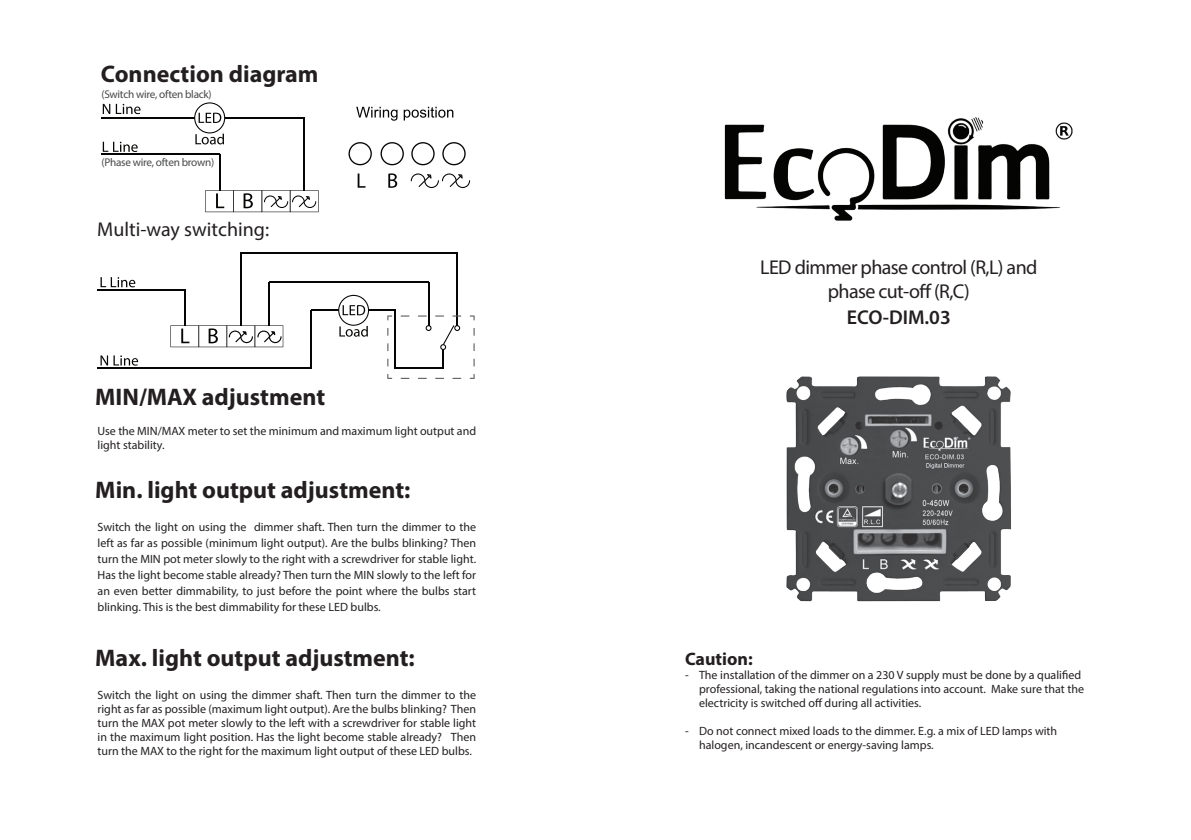
<style>
.page{position:relative;width:1191px;height:840px;background:#fff}
.page>*{position:absolute;margin:0;border:0;box-sizing:border-box;transform-origin:0 0}
.t1{font:700 24px "Myriad Pro";color:#231f20}
.t2{font:20px/24px "Myriad Pro";letter-spacing:-.03em;color:#231f20;text-align:center}
.t3{font:20px "Myriad Pro";color:#231f20}
.t4{font:600 20px "Myriad Pro";color:#231f20}
.t5{font:700 18px "Myriad Pro";color:#231f20}
.t6{font:12px/14px "Myriad Pro";color:#231f20;text-align:justify}
.t7{font:11.2px "Myriad Pro";letter-spacing:-.025em;color:#474848}
</style>
<div class="page">
<svg style="left:205px;top:190px;width:114px;height:22px"></svg>
<hr style="left:304px;top:118px;width:1px;height:72px;background:#050504">
<hr style="left:102px;top:117px;width:203px;height:1px;background:#050504">
<hr style="left:219px;top:154px;width:1px;height:36px;background:#050504">
<hr style="left:102px;top:154px;width:118px;height:1px;background:#050504">
<svg style="left:194px;top:102px;width:31px;height:42px"></svg>
<svg style="left:103px;top:104px;width:7px;height:10px"></svg>
<svg style="left:116px;top:104px;width:24px;height:10px"></svg>
<svg style="left:103px;top:142px;width:35px;height:10px"></svg>
<svg style="left:348px;top:142px;width:118px;height:23px"></svg>
<svg style="left:411px;top:173px;width:59px;height:15px"></svg>
<svg style="left:358px;top:173px;width:7px;height:14px"></svg>
<svg style="left:388px;top:173px;width:9px;height:15px"></svg>
<svg style="left:356px;top:107px;width:41px;height:14px"></svg>
<svg style="left:404px;top:107px;width:49px;height:13px"></svg>
<svg style="left:170px;top:325px;width:113px;height:22px"></svg>
<hr style="left:240px;top:253px;width:1px;height:72px;background:#050504">
<hr style="left:240px;top:253px;width:218px;height:1px;background:#050504">
<hr style="left:269px;top:282px;width:1px;height:43px;background:#050504">
<hr style="left:428px;top:281px;width:1px;height:44px;background:#050504">
<hr style="left:394px;top:310px;width:1px;height:57px;background:#050504">
<hr style="left:311px;top:310px;width:1px;height:57px;background:#050504">
<hr style="left:456px;top:253px;width:2px;height:72px;background:#050504">
<hr style="left:269px;top:281px;width:159px;height:1px;background:#050504">
<hr style="left:394px;top:367px;width:50px;height:1px;background:#050504">
<hr style="left:311px;top:309px;width:84px;height:2px;background:#050504">
<hr style="left:97px;top:367px;width:215px;height:1px;background:#050504">
<hr style="left:184px;top:289px;width:1px;height:36px;background:#050504">
<hr style="left:97px;top:289px;width:88px;height:1px;background:#050504">
<svg style="left:338px;top:295px;width:31px;height:41px"></svg>
<svg style="left:101px;top:277px;width:34px;height:10px"></svg>
<svg style="left:101px;top:355px;width:37px;height:10px"></svg>
<svg style="left:425px;top:325px;width:6px;height:6px"></svg>
<svg style="left:440px;top:325px;width:20px;height:42px"></svg>
<svg style="left:387px;top:315px;width:5px;height:5px"></svg>
<img style="left:724px;top:117px;width:349px;height:104px">
<img style="left:786px;top:376px;width:225px;height:226px">
<p class="t1" style="left:101px;top:58px;width:219px">Connection diagram</p>
<p class="t7" style="left:101px;top:87px;width:112px">(Switch wire, often black)</p>
<p class="t7" style="left:101px;top:155px;width:114px">(Phase wire, often brown)</p>
<p class="t3" style="left:97px;top:216px;width:173px">Multi-way switching:</p>
<p class="t1" style="left:95px;top:381px;width:231px">MIN/MAX adjustment</p>
<p class="t6" style="left:98px;top:424px;width:380px">Use the MIN/MAX meter to set the minimum and maximum light output and</p>
<p class="t6" style="left:98px;top:438px;width:69px">light stability.</p>
<p class="t1" style="left:95px;top:474px;width:317px">Min. light output adjustment:</p>
<p class="t6" style="left:98px;top:518px;width:380px;line-height:16px">Switch the light on using the dimmer shaft. Then turn the dimmer to the left as far as possible (minimum light output). Are the bulbs blinking? Then turn the MIN pot meter slowly to the right with a screwdriver for stable light.<br>Has the light become stable already? Then turn the MIN slowly to the left for an even better dimmability, to just before the point where the bulbs start blinking. This is the best dimmability for these LED bulbs.</p>
<p class="t1" style="left:95px;top:642px;width:321px">Max. light output adjustment:</p>
<p class="t6" style="left:98px;top:687px;width:380px">Switch the light on using the dimmer shaft. Then turn the dimmer to the right as far as possible (maximum light output). Are the bulbs blinking? Then turn the MAX pot meter slowly to the left with a screwdriver for stable light in the maximum light position. Has the light become stable already? Then turn the MAX to the right for the maximum light output of these LED bulbs.</p>
<p class="t2" style="left:760px;top:255px;width:279px">LED dimmer phase control (R,L) and phase cut-off (R,C)</p>
<p class="t4" style="left:847px;top:305px;width:105px">ECO-DIM.03</p>
<p class="t5" style="left:685px;top:646px;width:69px">Caution:</p>
<p class="t6" style="left:699px;top:667px;width:386px;text-align:left;text-indent:-14px">- The installation of the dimmer on a 230 V supply must be done by a qualified professional, taking the national regulations into account. Make sure that the electricity is switched off during all activities.</p>
<p class="t6" style="left:699px;top:723px;width:360px;text-indent:-14px">- Do not connect mixed loads to the dimmer. E.g. a mix of LED lamps with halogen, incandescent or energy-saving lamps.</p>
</div>
